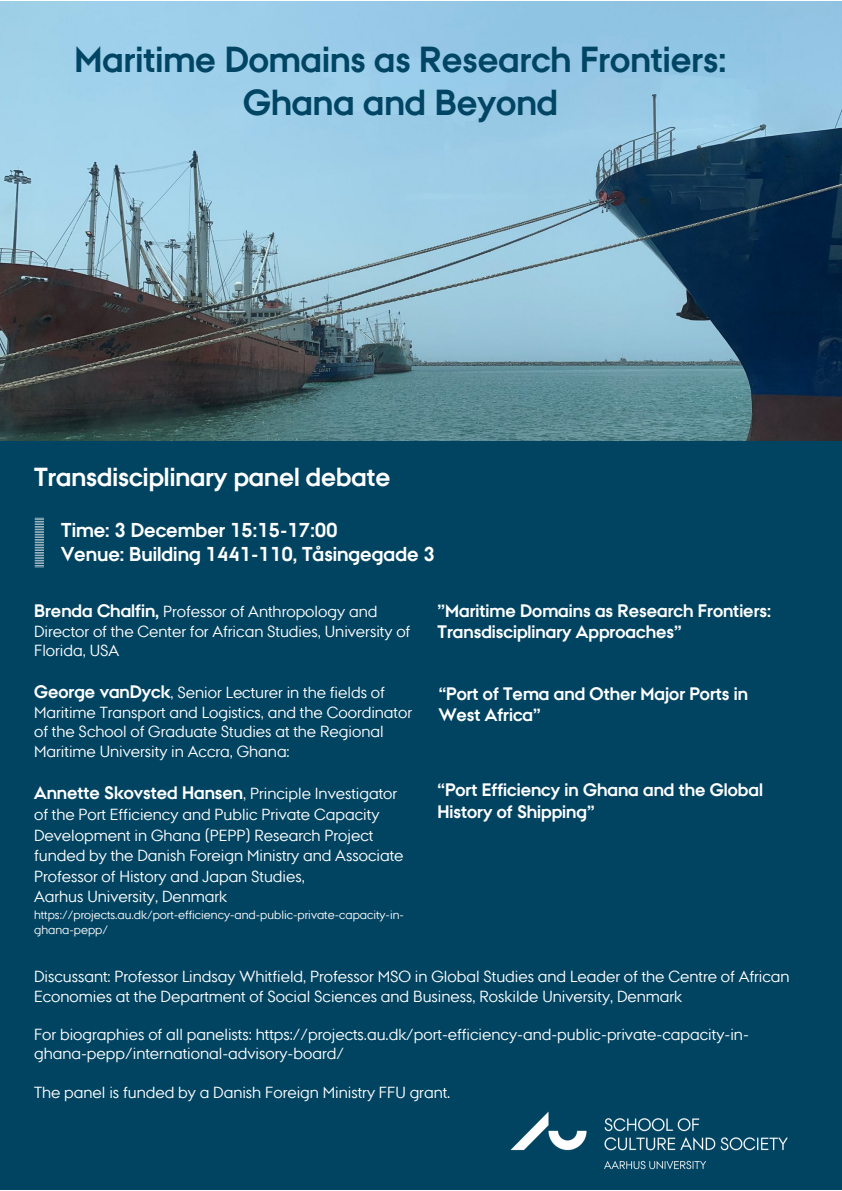
<style>
.page{position:relative;width:842px;height:1191px;background:#fff}
.page>*{position:absolute;margin:0;border:0;box-sizing:border-box;transform-origin:0 0}
.t1{font:700 36px/43.2px "AU Passata";color:#004563;text-align:center}
.t2{font:700 26px "AU Passata";color:#fff}
.t3{font:700 20px/24px "AU Passata";color:#fff}
.t4{font:700 18px/21.6px "AU Passata";color:#fff}
.t5{font:16px/20.6px "AU Passata";color:#fff}
.t6{font:12px/15.3px "AU Passata";color:#fff}
.s1{font-weight:700;font-size:18px}
</style>
<div class="page">
<img style="left:1px;top:2px;width:841px;height:439px">
<div style="left:0;top:441px;width:842px;height:749px;background:#004462"></div>
<svg style="left:35px;top:517px;width:9px;height:50px"></svg>
<img style="left:510px;top:1111px;width:278px;height:59px">
<h1 class="t1" style="left:75px;top:38px;width:653px">Maritime Domains as Research Frontiers:<br>Ghana and Beyond</h1>
<h2 class="t2" style="left:34px;top:462px;width:358px">Transdisciplinary panel debate</h2>
<p class="t3" style="left:61px;top:518px;width:375px">Time: 3 December 15:15-17:00<br>Venue: Building 1441-110, Tåsingegade 3</p>
<p class="t5" style="left:34px;top:601px;width:378px;line-height:19.6px"><span class="s1">Brenda Chalfin,</span> Professor of Anthropology and<br>Director of the Center for African Studies, University of<br>Florida, USA</p>
<p class="t5" style="left:34px;top:682px;width:379px;line-height:19.5px"><span class="s1">George vanDyck</span>, Senior Lecturer in the fields of Maritime Transport and Logistics, and the Coordinator of the School of Graduate Studies at the Regional Maritime University in Accra, Ghana:</p>
<p class="t5" style="left:34px;top:783px;width:371px"><span class="s1">Annette Skovsted Hansen</span>, Principle Investigator of the Port Efficiency and Public Private Capacity Development in Ghana (PEPP) Research Project funded by the Danish Foreign Ministry and Associate Professor of History and Japan Studies,<br>Aarhus University, Denmark</p>
<p class="t6" style="left:34px;top:907px;width:371px">https://projects.au.dk/port-efficiency-and-public-private-capacity-in&shy;ghana-pepp/</p>
<p class="t5" style="left:34px;top:967px;width:757px;line-height:19.2px">Discussant: Professor Lindsay Whitfield, Professor MSO in Global Studies and Leader of the Centre of African<br>Economies at the Department of Social Sciences and Business, Roskilde University, Denmark</p>
<p class="t5" style="left:34px;top:1024px;width:716px;line-height:19.2px">For biographies of all panelists: https://projects.au.dk/port-efficiency-and-public-private-capacity-in&shy;ghana-pepp/international-advisory-board/</p>
<p class="t5" style="left:34px;top:1081px;width:418px">The panel is funded by a Danish Foreign Ministry FFU grant.</p>
<p class="t4" style="left:438px;top:600px;width:335px">”Maritime Domains as Research Frontiers:<br>Transdisciplinary Approaches”</p>
<p class="t4" style="left:439px;top:682px;width:311px">“Port of Tema and Other Major Ports in<br>West Africa”</p>
<p class="t4" style="left:437px;top:779px;width:327px">“Port Efficiency in Ghana and the Global<br>History of Shipping”</p>
</div>
